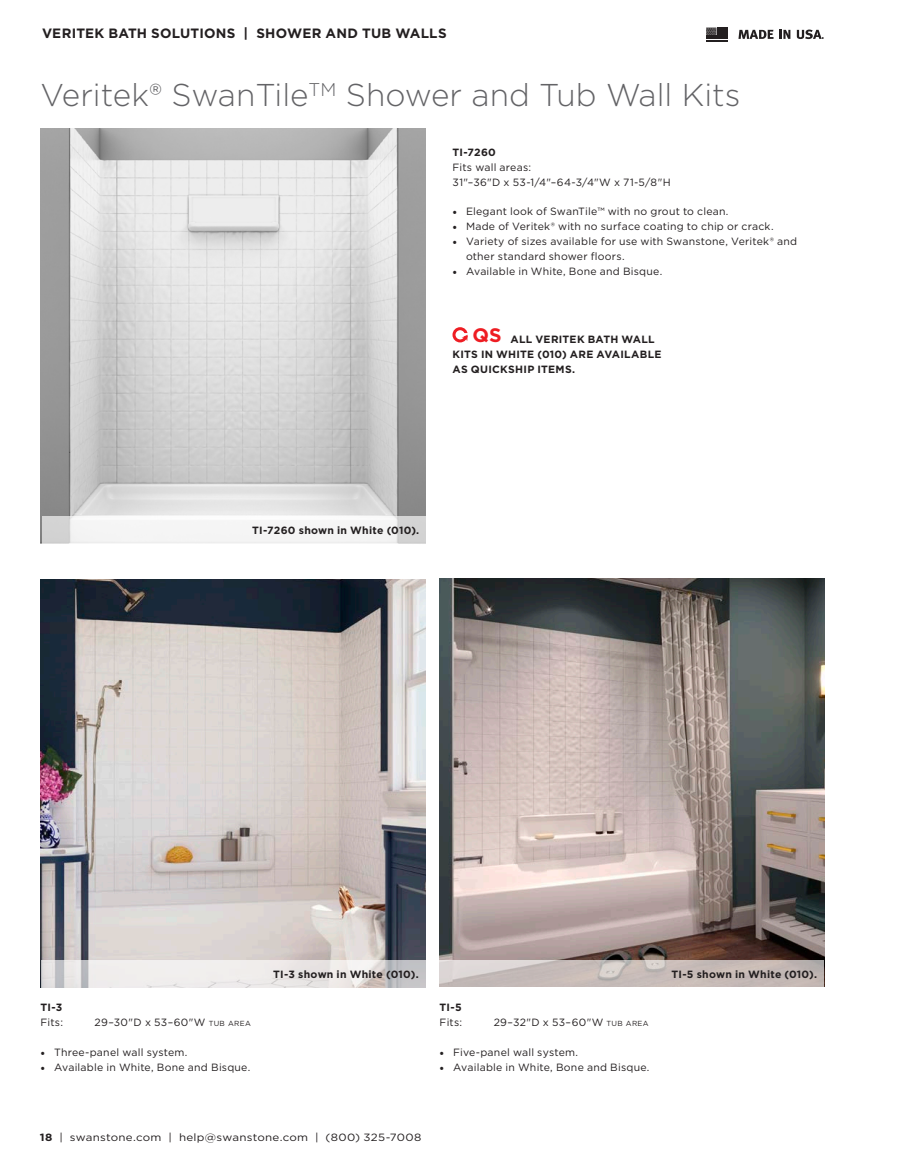
<style>
.page{position:relative;width:905px;height:1175px;background:#fff}
.page>*{position:absolute;margin:0;border:0;box-sizing:border-box;transform-origin:0 0}
.t1{font:300 31.5px "Gotham";color:#636366}
.t2{font:700 13.5px "Gotham";letter-spacing:.015em;color:#231f20}
.t3{font:10.5px/15px "Gotham";letter-spacing:.02em;color:#231f20}
.t4{font:700 10.5px/15px "Gotham";letter-spacing:.02em;color:#231f20}
.t5{font:10.5px "Gotham";letter-spacing:.02em;color:#231f20;scale:1.1 1}
.s1{font-style:inherit}
.s2{font-family:"Minion Pro";font-size:12px}
.s3{font-size:19.5px;color:#ee1d23}
.s4{font-size:7.35px}
.s5{font-weight:700}
</style>
<div class="page">
<svg style="left:706px;top:28px;width:21px;height:13px"></svg>
<svg style="left:738px;top:30px;width:35px;height:9px"></svg>
<svg style="left:779px;top:30px;width:11px;height:9px"></svg>
<svg style="left:796px;top:30px;width:27px;height:9px"></svg>
<img style="left:439px;top:578px;width:385px;height:382px">
<svg style="left:439px;top:960px;width:385px;height:27px;background:#c8bebb"></svg>
<img style="left:40px;top:128px;width:385px;height:832px">
<svg style="left:40px;top:960px;width:385px;height:27px;background:#e4e2e1"></svg>
<div style="left:452px;top:327px;width:15px;height:15px;border:3px solid #ee1d23;border-radius:50%"></div>
<svg style="left:42px;top:516px;width:384px;height:27px;fill:#f5f5f5"></svg>
<svg style="left:462px;top:332px;width:6px;height:9px"></svg>
<p class="t2" style="left:42px;top:24px;width:406px">VERITEK BATH SOLUTIONS | SHOWER AND TUB WALLS</p>
<h1 class="t1" style="left:40px;top:75px;width:701px">Veritek® SwanTile<sup>TM</sup> Shower and Tub Wall Kits</h1>
<p class="t4" style="left:452px;top:145px;width:45px">TI-7260</p>
<p class="t3" style="left:452px;top:160px;width:220px">Fits wall areas:<br>31"–36"<span class="s1">D</span> x 53-1/4"–64-3/4"<span class="s1">W</span> x 71-5/8"<span class="s1">H</span></p>
<p class="t3" style="left:452px;top:203px;width:277px"><span class="s2">•</span> Elegant look of SwanTile™ with no grout to clean.</p>
<p class="t3" style="left:452px;top:218px;width:322px"><span class="s2">•</span> Made of Veritek® with no surface coating to chip or crack.</p>
<p class="t3" style="left:466px;top:233px;width:332px;text-indent:-14px"><span class="s2">•</span> Variety of sizes available for use with Swanstone, Veritek® and other standard shower floors.</p>
<p class="t3" style="left:452px;top:263px;width:211px"><span class="s2">•</span> Available in White, Bone and Bisque.</p>
<p class="t4" style="left:452px;top:331px;width:210px;text-indent:20px"><span class="s3">QS</span> ALL VERITEK BATH WALL<br>KITS IN WHITE (010) ARE AVAILABLE<br>AS QUICKSHIP ITEMS.</p>
<p class="t4" style="left:252px;top:522px;width:168px">TI-7260 shown in White (010).</p>
<p class="t4" style="left:41px;top:999px;width:23px">TI-3</p>
<p class="t3" style="left:41px;top:1014px;width:24px">Fits:</p>
<p class="t3" style="left:95px;top:1014px;width:158px">29–30"<span class="s1">D</span> x 53–60"<span class="s1">W</span> <span class="s4">TUB AREA</span></p>
<p class="t3" style="left:40px;top:1044px;width:148px"><span class="s2">•</span> Three-panel wall system.</p>
<p class="t3" style="left:40px;top:1059px;width:211px"><span class="s2">•</span> Available in White, Bone and Bisque.</p>
<p class="t4" style="left:273px;top:967px;width:147px">TI-3 shown in White (010).</p>
<p class="t4" style="left:439px;top:999px;width:24px">TI-5</p>
<p class="t3" style="left:439px;top:1014px;width:24px">Fits:</p>
<p class="t3" style="left:493px;top:1014px;width:156px">29–32"<span class="s1">D</span> x 53–60"<span class="s1">W</span> <span class="s4">TUB AREA</span></p>
<p class="t3" style="left:439px;top:1044px;width:140px"><span class="s2">•</span> Five-panel wall system.</p>
<p class="t3" style="left:439px;top:1059px;width:211px"><span class="s2">•</span> Available in White, Bone and Bisque.</p>
<p class="t4" style="left:671px;top:966px;width:147px">TI-5 shown in White (010).</p>
<p class="t5" style="left:40px;top:1130px;width:348px"><span class="s5">18</span> | swanstone.com | help@swanstone.com | (800) 325-7008</p>
</div>
